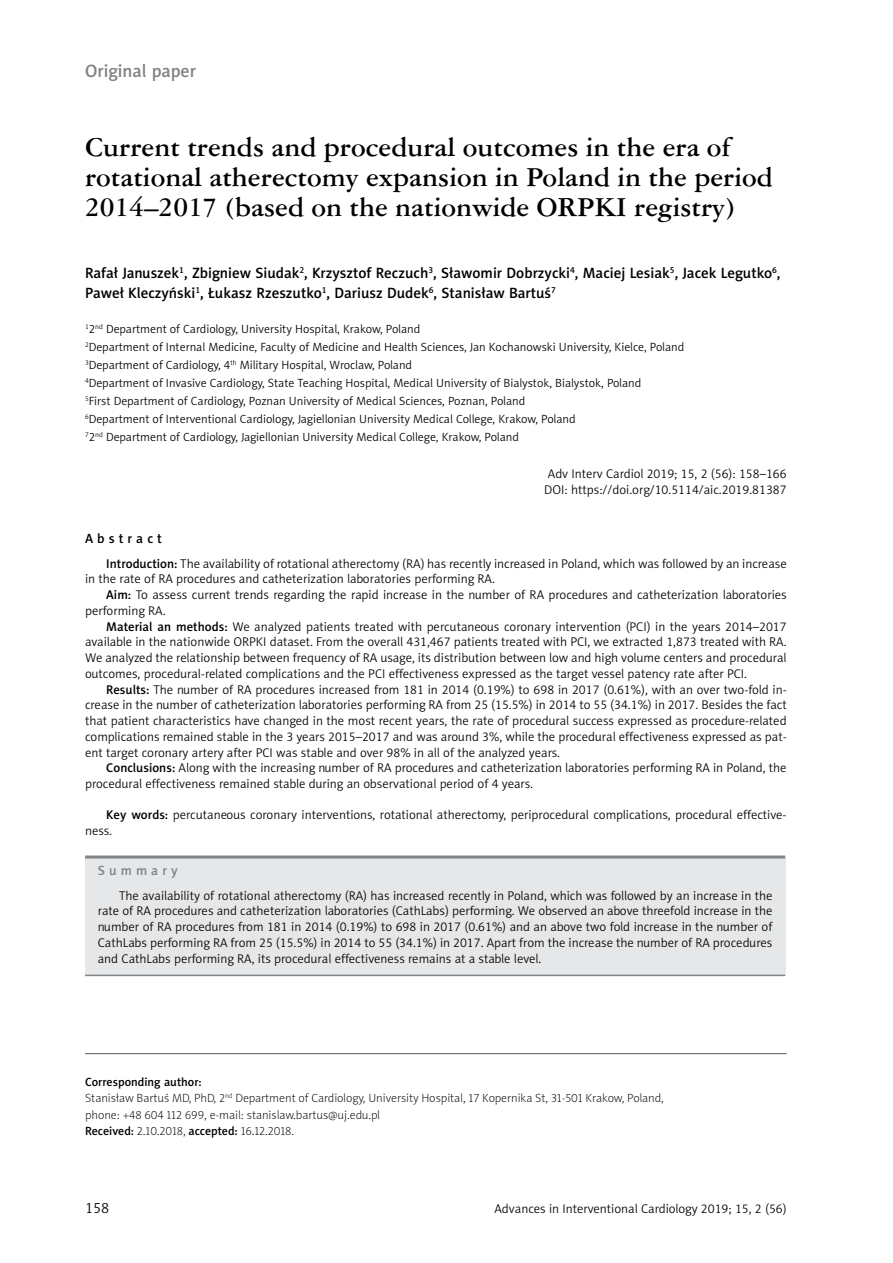
<style>
.page{position:relative;width:893px;height:1263px;background:#fff}
.page>*{position:absolute;margin:0;border:0;box-sizing:border-box;transform-origin:0 0}
.t1{font:700 25.5px/30px "Ameri Garmnd PL";color:#000}
.t2{font:18px "Naomi Sans EFN Medium";color:#808285}
.t3{font:15px/19.5px "Naomi Sans EFN Medium";color:#000}
.t4{font:15px "Naomi Sans EFN Light";color:#000}
.t5{font:13.5px "Naomi Sans EFN Medium";letter-spacing:.3em;color:#000}
.t6{font:13.5px "Naomi Sans EFN Medium";letter-spacing:.3em;color:#808285}
.t7{font:12.75px/15.8px "Naomi Sans EFN Light";color:#000}
.t8{font:12px/18px "Naomi Sans EFN Light";color:#000}
.t9{font:12px/16.5px "Naomi Sans EFN Thin";color:#000}
.t10{font:12px "Naomi Sans EFN Medium";color:#000}
.s1{font-family:"Naomi Sans EFN Medium"}
</style>
<div class="page">
<hr style="left:85px;top:1053px;width:702px;height:1px;background:#58595b">
<div style="left:85px;top:857px;width:700px;height:118px;background:#e6e7e8"></div>
<hr style="left:85px;top:855px;width:700px;height:3px;background:#808285">
<hr style="left:85px;top:975px;width:700px;height:1px;background:#808285">
<h2 class="t2" style="left:85px;top:60px;width:113px">Original paper</h2>
<h1 class="t1" style="left:85px;top:131px;width:689px">Current trends and procedural outcomes in the era of rotational atherectomy expansion in Poland in the period<br>2014–2017 (based on the nationwide ORPKI registry)</h1>
<p class="t3" style="left:85px;top:263px;width:697px">Rafał Januszek<sup>1</sup>, Zbigniew Siudak<sup>2</sup>, Krzysztof Reczuch<sup>3</sup>, Sławomir Dobrzycki<sup>4</sup>, Maciej Lesiak<sup>5</sup>, Jacek Legutko<sup>6</sup>,<br>Paweł Kleczyński<sup>1</sup>, Łukasz Rzeszutko<sup>1</sup>, Dariusz Dudek<sup>6</sup>, Stanisław Bartuś<sup>7</sup></p>
<p class="t8" style="left:85px;top:320px;width:601px"><sup>1</sup>2<sup>nd</sup> Department of Cardiology, University Hospital, Krakow, Poland<br><sup>2</sup>Department of Internal Medicine, Faculty of Medicine and Health Sciences, Jan Kochanowski University, Kielce, Poland <sup>3</sup>Department of Cardiology, 4<sup>th</sup> Military Hospital, Wroclaw, Poland<br><sup>4</sup>Department of Invasive Cardiology, State Teaching Hospital, Medical University of Bialystok, Bialystok, Poland<br><sup>5</sup>First Department of Cardiology, Poznan University of Medical Sciences, Poznan, Poland<br><sup>6</sup>Department of Interventional Cardiology, Jagiellonian University Medical College, Krakow, Poland<br><sup>7</sup>2<sup>nd</sup> Department of Cardiology, Jagiellonian University Medical College, Krakow, Poland</p>
<p class="t7" style="left:544px;top:466px;width:244px">Adv Interv Cardiol 2019; 15, 2 (56): 158–166<br>DOI: https://doi.org/10.5114/aic.2019.81387</p>
<p class="t5" style="left:85px;top:531px;width:78px">Abstract</p>
<p class="t7" style="left:85px;top:555px;width:703px;text-indent:21px"><span class="s1">Introduction:</span> The availability of rotational atherectomy (RA) has recently increased in Poland, which was followed by an increase in the rate of RA procedures and catheterization laboratories performing RA.</p>
<p class="t7" style="left:85px;top:587px;width:703px;text-indent:21px"><span class="s1">Aim:</span> To assess current trends regarding the rapid increase in the number of RA procedures and catheterization laboratories performing RA.</p>
<p class="t7" style="left:85px;top:618px;width:703px;text-align:justify;text-indent:21px"><span class="s1">Material an methods:</span> We analyzed patients treated with percutaneous coronary intervention (PCI) in the years 2014–2017 available in the nationwide ORPKI dataset. From the overall 431,467 patients treated with PCI, we extracted 1,873 treated with RA.<br>We analyzed the relationship between frequency of RA usage, its distribution between low and high volume centers and procedural outcomes, procedural-related complications and the PCI effectiveness expressed as the target vessel patency rate after PCI.</p>
<p class="t7" style="left:85px;top:681px;width:703px;text-align:justify;text-indent:21px"><span class="s1">Results:</span> The number of RA procedures increased from 181 in 2014 (0.19%) to 698 in 2017 (0.61%), with an over two-fold in&shy;crease in the number of catheterization laboratories performing RA from 25 (15.5%) in 2014 to 55 (34.1%) in 2017. Besides the fact that patient characteristics have changed in the most recent years, the rate of procedural success expressed as procedure-related complications remained stable in the 3 years 2015–2017 and was around 3%, while the procedural effectiveness expressed as pat&shy;ent target coronary artery after PCI was stable and over 98% in all of the analyzed years.</p>
<p class="t7" style="left:85px;top:760px;width:703px;text-indent:21px"><span class="s1">Conclusions:</span> Along with the increasing number of RA procedures and catheterization laboratories performing RA in Poland, the procedural effectiveness remained stable during an observational period of 4 years.</p>
<p class="t7" style="left:85px;top:807px;width:703px;text-indent:21px"><span class="s1">Key words:</span> percutaneous coronary interventions, rotational atherectomy, periprocedural complications, procedural effective&shy;ness.</p>
<p class="t6" style="left:98px;top:863px;width:82px">Summary</p>
<p class="t7" style="left:98px;top:887px;width:676px;text-align:justify;text-indent:21px">The availability of rotational atherectomy (RA) has increased recently in Poland, which was followed by an increase in the rate of RA procedures and catheterization laboratories (CathLabs) performing. We observed an above threefold increase in the number of RA procedures from 181 in 2014 (0.19%) to 698 in 2017 (0.61%) and an above two fold increase in the number of CathLabs performing RA from 25 (15.5%) in 2014 to 55 (34.1%) in 2017. Apart from the increase the number of RA procedures and CathLabs performing RA, its procedural effectiveness remains at a stable level.</p>
<p class="t10" style="left:85px;top:1075px;width:118px">Corresponding author:</p>
<p class="t9" style="left:85px;top:1090px;width:580px">Stanisław Bartuś MD, PhD, 2<sup>nd</sup> Department of Cardiology, University Hospital, 17 Kopernika St, 31-501 Krakow, Poland, phone: +48 604 112 699, e-mail: stanislaw.bartus@uj.edu.pl<br><span class="s1">Received:</span> 2.10.2018, <span class="s1">accepted:</span> 16.12.2018.</p>
<p class="t4" style="left:85px;top:1199px;width:26px">158</p>
<p class="t7" style="left:494px;top:1201px;width:294px">Advances in Interventional Cardiology 2019; 15, 2 (56)</p>
</div>
